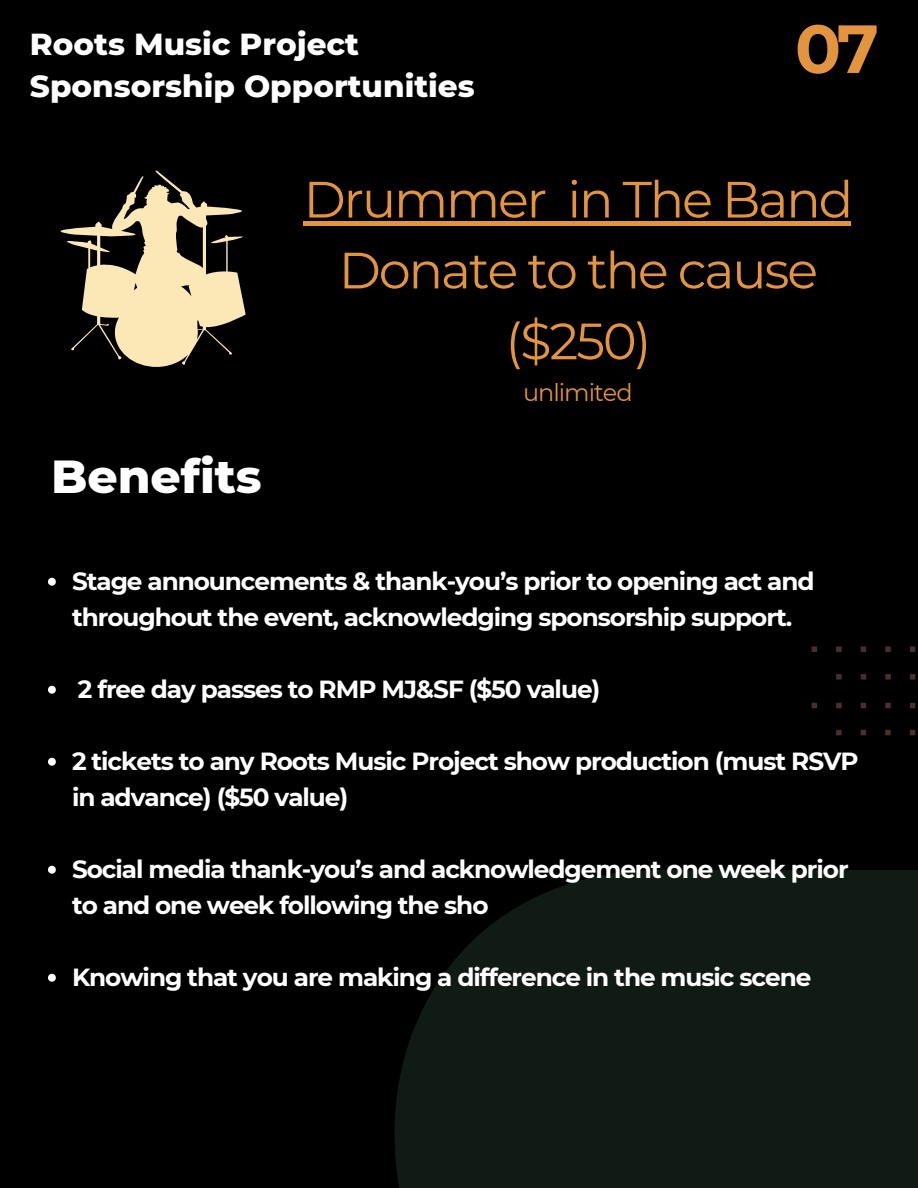
<style>
.page{position:relative;width:918px;height:1188px;background:#000}
.page>*{position:absolute;margin:0;border:0;box-sizing:border-box;transform-origin:0 0}
.t1{font:700 67.95px "Montserrat";color:#e3943e}
.t2{font:51px/70.8px "Montserrat";letter-spacing:-.04em;color:#e3943e;text-align:center}
.t3{font:800 47.25px "Montserrat";color:#fff}
.t4{font:800 31.05px "Montserrat";color:#fff}
.t5{font:700 24.75px/36px "Montserrat";letter-spacing:-.04em;color:#fff}
.t6{font:24px "Montserrat";letter-spacing:-.04em;color:#e3943e}
</style>
<div class="page">
<svg style="left:395px;top:870px;width:523px;height:318px;fill:#111b15"></svg>
<svg style="left:48px;top:578px;width:8px;height:8px"></svg>
<svg style="left:48px;top:686px;width:8px;height:8px"></svg>
<svg style="left:48px;top:758px;width:8px;height:8px"></svg>
<svg style="left:48px;top:866px;width:8px;height:8px"></svg>
<svg style="left:48px;top:974px;width:8px;height:8px"></svg>
<svg style="left:812px;top:646px;width:104px;height:89px"></svg>
<svg style="left:60px;top:170px;width:186px;height:197px"></svg>
<hr style="left:304px;top:221px;width:241px;height:4px;background:#e3943e">
<hr style="left:545px;top:221px;width:22px;height:4px;background:#e3943e">
<hr style="left:567px;top:221px;width:284px;height:4px;background:#e3943e">
<p class="t4" style="left:30px;top:25px;width:331px">Roots Music Project</p>
<p class="t1" style="left:795px;top:7px;width:85px">07</p>
<p class="t4" style="left:30px;top:67px;width:446px">Sponsorship Opportunities</p>
<p class="t3" style="left:51px;top:447px;width:212px">Benefits</p>
<p class="t2" style="left:304px;top:164px;width:551px">Drummer in The Band<br>Donate to the cause ($250)</p>
<p class="t6" style="left:523px;top:378px;width:111px">unlimited</p>
<h3 class="t5" style="left:72px;top:563px;width:744px">Stage announcements &amp; thank-you’s prior to opening act and throughout the event, acknowledging sponsorship support.</h3>
<p class="t5" style="left:78px;top:671px;width:524px">2 free day passes to RMP MJ&amp;SF ($50 value)</p>
<p class="t5" style="left:72px;top:743px;width:788px">2 tickets to any Roots Music Project show production (must RSVP in advance) ($50 value)</p>
<h2 class="t5" style="left:72px;top:851px;width:778px">Social media thank-you’s and acknowledgement one week prior to and one week following the sho</h2>
<h1 class="t5" style="left:72px;top:959px;width:741px">Knowing that you are making a difference in the music scene</h1>
</div>
